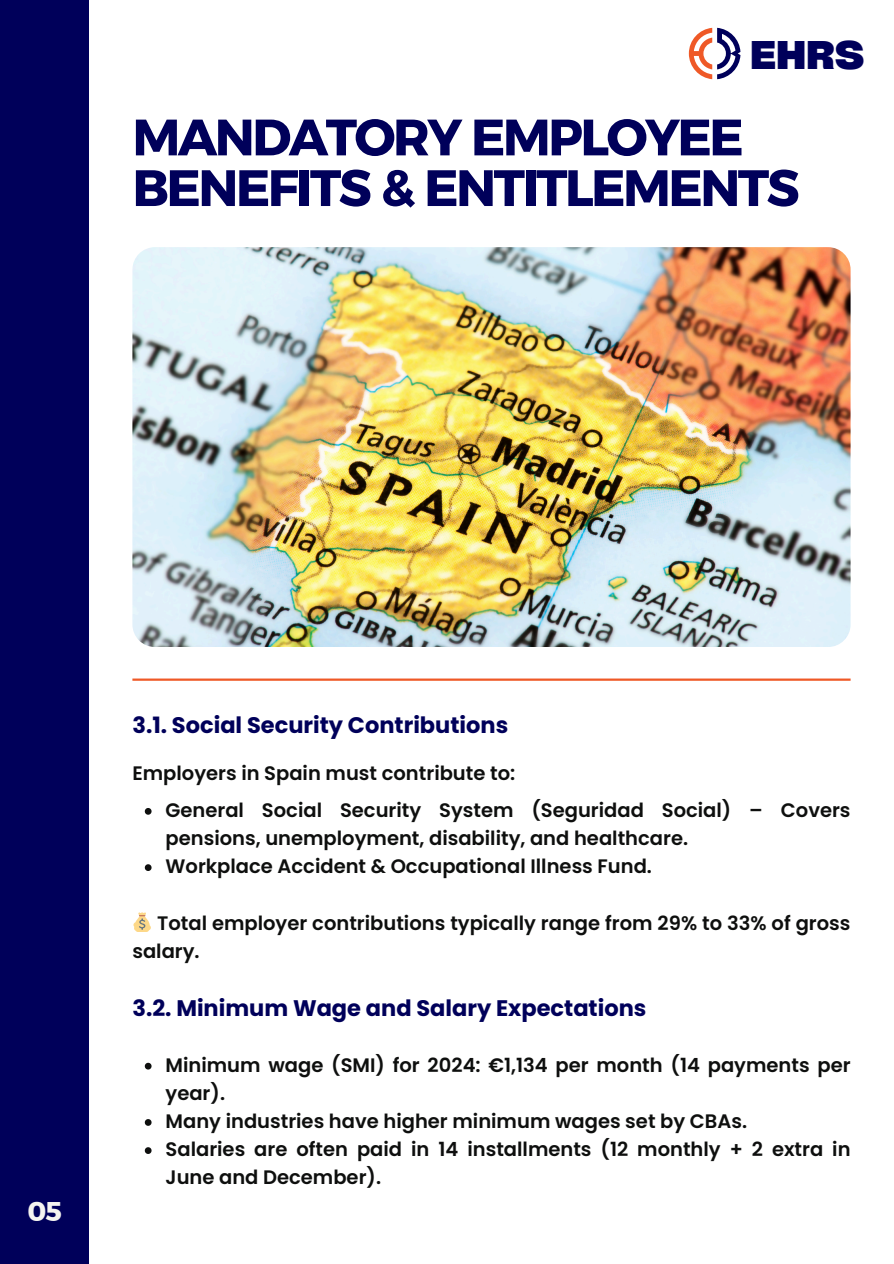
<style>
.page{position:relative;width:894px;height:1264px;background:#fff}
.page>*{position:absolute;margin:0;border:0;box-sizing:border-box;transform-origin:0 0}
.t1{font:51px/50.7px "Kief Montaser Bold";letter-spacing:-.05em;color:#00005a}
.t2{font:800 38.25px "Cy Grotesk Key";color:#00005a}
.t3{font:27px "Kief Montaser Bold";color:#f5f4f0}
.t4{font:700 22.5px "Poppins";color:#00005a}
.t5{font:600 19.5px/28.2px "Poppins";color:#0e0f0e}
</style>
<div class="page">
<div style="left:0;top:0;width:89px;height:1263px;background:#00005a"></div>
<svg style="left:688px;top:28px;width:52px;height:51px"></svg>
<img style="left:132px;top:247px;width:718px;height:399px">
<svg style="left:145px;top:808px;width:6px;height:6px"></svg>
<svg style="left:145px;top:864px;width:6px;height:7px"></svg>
<svg style="left:145px;top:1062px;width:6px;height:7px"></svg>
<svg style="left:145px;top:1119px;width:6px;height:6px"></svg>
<svg style="left:145px;top:1147px;width:6px;height:6px"></svg>
<hr style="left:132px;top:678px;width:718px;height:2px;background:#ef5927">
<h2 class="t2" style="left:750px;top:30px;width:116px">EHRS</h2>
<p class="t1" style="left:132px;top:112px;width:668px">MANDATORY EMPLOYEE<br>BENEFITS &amp; ENTITLEMENTS</p>
<p class="t3" style="left:27px;top:1195px;width:36px">05</p>
<h1 class="t4" style="left:132px;top:709px;width:377px">3.1. Social Security Contributions</h1>
<p class="t5" style="left:132px;top:759px;width:384px">Employers in Spain must contribute to:</p>
<p class="t5" style="left:165px;top:796px;width:686px">General Social Security System (Seguridad Social) – Covers pensions, unemployment, disability, and healthcare.</p>
<h3 class="t5" style="left:165px;top:852px;width:488px">Workplace Accident &amp; Occupational Illness Fund.</h3>
<h4 class="t5" style="left:132px;top:908px;width:719px;text-indent:25px">Total employer contributions typically range from 29% to 33% of gross salary.</h4>
<p class="t4" style="left:132px;top:991px;width:515px">3.2. Minimum Wage and Salary Expectations</p>
<p class="t5" style="left:165px;top:1050px;width:686px">Minimum wage (SMI) for 2024: €1,134 per month (14 payments per year).</p>
<h4 class="t5" style="left:165px;top:1107px;width:583px">Many industries have higher minimum wages set by CBAs.</h4>
<h3 class="t5" style="left:165px;top:1135px;width:686px">Salaries are often paid in 14 installments (12 monthly + 2 extra in<br>June and December).</h3>
</div>
